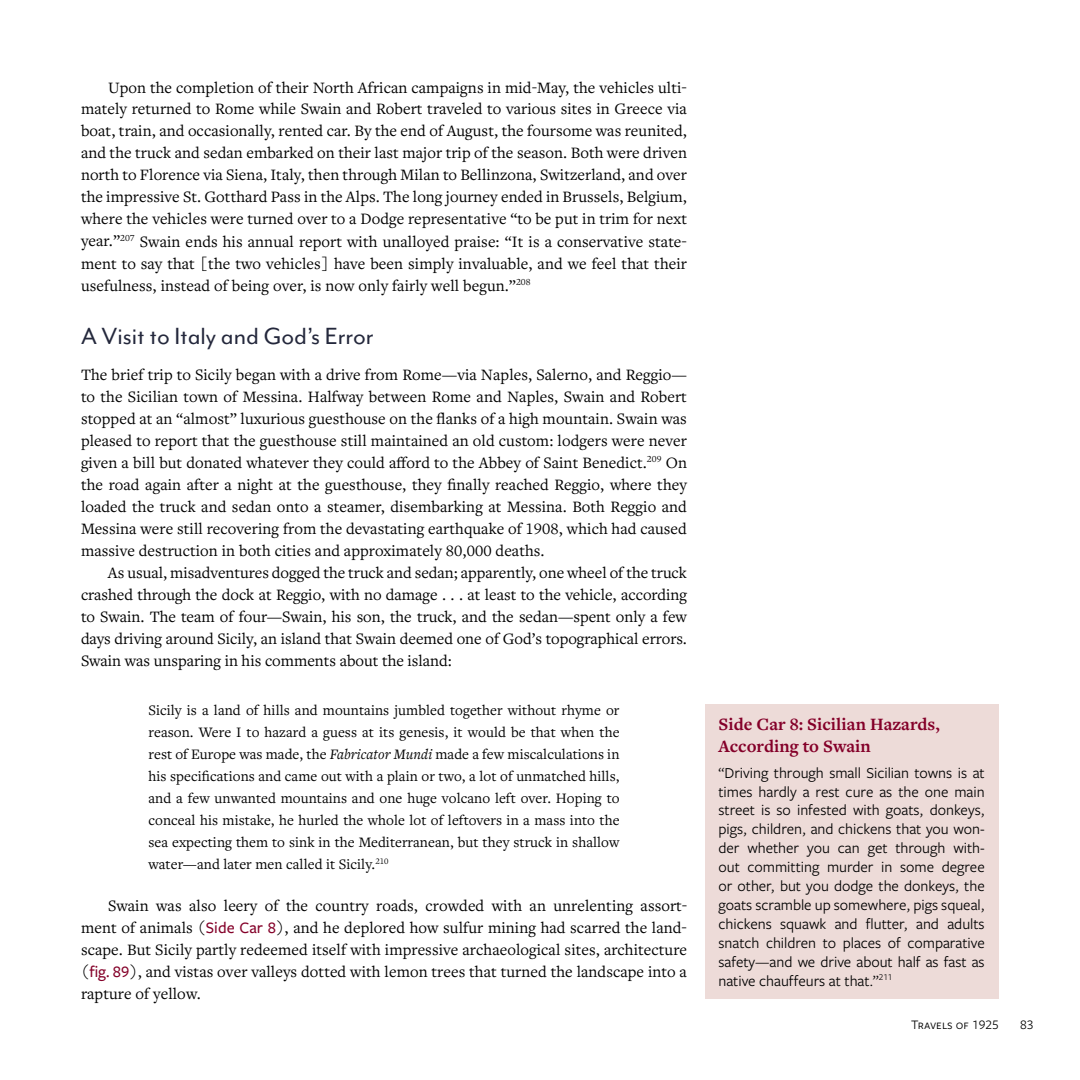
<style>
.page{position:relative;width:1080px;height:1080px;background:#fff}
.page>*{position:absolute;margin:0;border:0;box-sizing:border-box;transform-origin:0 0}
.Heading{font:27px "Mr Eaves Mod OT";color:#24283c}
.Side_Car_Title{font:700 18px/21.6px "Freight Text Pro";color:#840029}
.Body_Text{font:16.5px/22px "Freight Text Pro";letter-spacing:.005em;color:#000;text-align:justify}
.Body_Text_No_Indent{font:16.5px/22px "Freight Text Pro";letter-spacing:.005em;color:#000;text-align:justify}
.Side_Car_Text{font:15.75px/18.9px "Freight Sans Pro";color:#000;text-align:justify}
.Block_Quotation__1st_Paragraph{font:15px/22px "Freight Text Pro";letter-spacing:.005em;color:#000;text-align:justify}
.t1{font:13.5px "Freight Sans Pro";color:#000}
.s1{font-style:italic}
.s2{font-family:"Freight Sans Pro";font-weight:500;color:#840029}
</style>
<div class="page">
<div style="left:705px;top:704px;width:293px;height:295px;background:#eddbd8"></div>
<p class="Body_Text" style="left:81px;top:76px;width:608px;text-indent:27px">Upon the completion of their North African campaigns in mid-May, the vehicles ulti&shy;mately returned to Rome while Swain and Robert traveled to various sites in Greece via boat, train, and occasionally, rented car. By the end of August, the foursome was reunited, and the truck and sedan embarked on their last major trip of the season. Both were driven north to Florence via Siena, Italy, then through Milan to Bellinzona, Switzerland, and over the impressive St. Gotthard Pass in the Alps. The long journey ended in Brussels, Belgium, where the vehicles were turned over to a Dodge representative “to be put in trim for next year.”<sup>207</sup> Swain ends his annual report with unalloyed praise: “It is a conservative state&shy;ment to say that [the two vehicles] have been simply invaluable, and we feel that their usefulness, instead of being over, is now only fairly well begun.”<sup>208</sup></p>
<h2 class="Heading" style="left:81px;top:321px;width:294px">A Visit to Italy and God’s Error</h2>
<p class="Body_Text_No_Indent" style="left:81px;top:363px;width:608px">The brief trip to Sicily began with a drive from Rome—via Naples, Salerno, and Reggio— to the Sicilian town of Messina. Halfway between Rome and Naples, Swain and Robert stopped at an “almost” luxurious guesthouse on the flanks of a high mountain. Swain was pleased to report that the guesthouse still maintained an old custom: lodgers were never given a bill but donated whatever they could afford to the Abbey of Saint Benedict.<sup>209</sup> On the road again after a night at the guesthouse, they finally reached Reggio, where they loaded the truck and sedan onto a steamer, disembarking at Messina. Both Reggio and Messina were still recovering from the devastating earthquake of 1908, which had caused massive destruction in both cities and approximately 80,000 deaths.</p>
<p class="Body_Text" style="left:81px;top:561px;width:608px;text-indent:27px">As usual, misadventures dogged the truck and sedan; apparently, one wheel of the truck crashed through the dock at Reggio, with no damage . . . at least to the vehicle, according to Swain. The team of four—Swain, his son, the truck, and the sedan—spent only a few days driving around Sicily, an island that Swain deemed one of God’s topographical errors.<br>Swain was unsparing in his comments about the island:</p>
<p class="Block_Quotation__1st_Paragraph" style="left:148px;top:698px;width:473px">Sicily is a land of hills and mountains jumbled together without rhyme or reason. Were I to hazard a guess at its genesis, it would be that when the rest of Europe was made, the <span class="s1">Fabricator Mundi</span> made a few miscalculations in his specifications and came out with a plain or two, a lot of unmatched hills, and a few unwanted mountains and one huge volcano left over. Hoping to conceal his mistake, he hurled the whole lot of leftovers in a mass into the sea expecting them to sink in the Mediterranean, but they struck in shallow water—and later men called it Sicily.<sup>210</sup></p>
<p class="Body_Text" style="left:81px;top:894px;width:608px;text-indent:27px">Swain was also leery of the country roads, crowded with an unrelenting assort&shy;ment of animals (<span class="s2">Side Car 8</span>), and he deplored how sulfur mining had scarred the land&shy;scape. But Sicily partly redeemed itself with impressive archaeological sites, architecture (<span class="s2">fig. 89</span>), and vistas over valleys dotted with lemon trees that turned the landscape into a rapture of yellow.</p>
<h2 class="Side_Car_Title" style="left:718px;top:713px;width:223px">Side Car 8: Sicilian Hazards,<br>According to Swain</h2>
<p class="Side_Car_Text" style="left:718px;top:762px;width:268px">“Driving through small Sicilian towns is at times hardly a rest cure as the one main street is so infested with goats, donkeys, pigs, children, and chickens that you won&shy;der whether you can get through with&shy;out committing murder in some degree or other, but you dodge the donkeys, the goats scramble up somewhere, pigs squeal, chickens squawk and flutter, and adults snatch children to places of comparative safety—and we drive about half as fast as native chauffeurs at that.”<sup>211</sup></p>
<p class="t1" style="left:911px;top:1016px;width:89px">Travels of 1925</p>
<p class="t1" style="left:1020px;top:1016px;width:15px">83</p>
</div>
